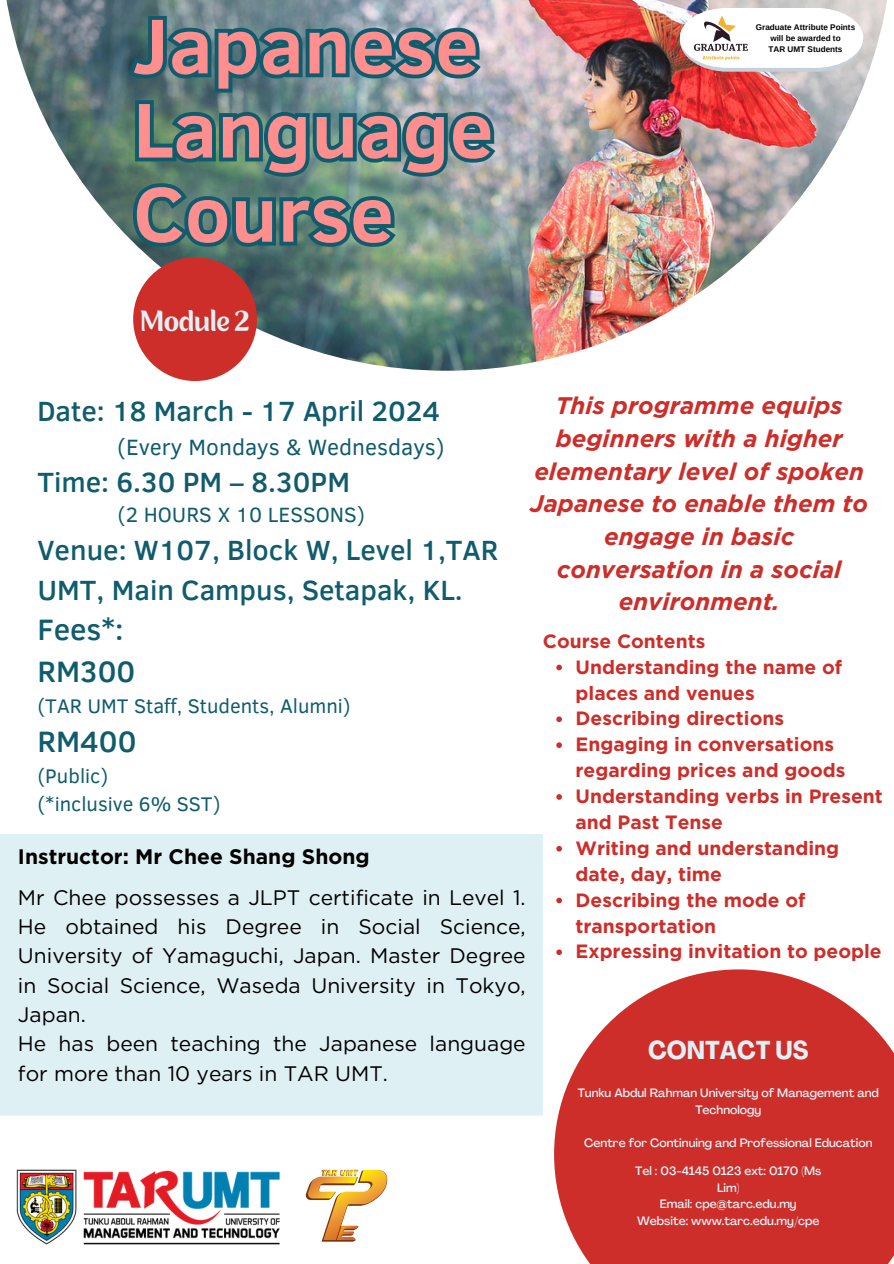
<style>
.page{position:relative;width:894px;height:1264px;background:#fff}
.page>*{position:absolute;margin:0;border:0;box-sizing:border-box;transform-origin:0 0}
.t1{font:700 79.05px/84.2px "Clear Sans";color:#ff8f8f}
.t2{font:500 30.3px/41.7px "Clear Sans";color:#105c6d}
.t3{font:500 28.5px/39.3px "Clear Sans";color:#105c6d}
.t4{font:27px "Para";color:#dff0f4}
.t5{font:700 condensed 25.5px "Agrandir";color:#dff0f4}
.t6{font:italic 700 24px/32.7px "Gotham";color:#cd2e2a;text-align:center}
.t7{font:22.65px "Clear Sans";color:#105c6d}
.t8{font:21.15px "Clear Sans";color:#105c6d}
.t9{font:21px/29.2px "Gotham";color:#000}
.t10{font:700 21px "Gotham";color:#000}
.t11{font:20.25px/28.2px "Clear Sans";color:#105c6d}
.t12{font:700 19.2px/25.8px "Gotham";color:#cd2e2a}
.t13{font:500 12px/16.5px "Agrandir";color:#dff0f4;text-align:center}
.t14{font:700 8.1px "Arimo";color:#000}
</style>
<div class="page">
<img style="left:6px;top:0;width:881px;height:371px">
<div style="left:133px;top:257px;width:124px;height:124px;background:#cd2e2a;border-radius:50%"></div>
<div style="left:0;top:834px;width:542px;height:281px;background:#dff0f4"></div>
<img style="left:305px;top:1169px;width:83px;height:73px">
<img style="left:16px;top:1169px;width:264px;height:76px">
<svg style="left:554px;top:969px;width:339px;height:294px;background:#d34845"></svg>
<svg style="left:772px;top:8px;width:91px;height:64px"></svg>
<img style="left:669px;top:0;width:103px;height:89px">
<img style="left:124px;top:12px;width:376px;height:241px">
<svg style="left:556px;top:664px;width:6px;height:6px"></svg>
<svg style="left:556px;top:716px;width:6px;height:6px"></svg>
<svg style="left:556px;top:742px;width:6px;height:6px"></svg>
<svg style="left:556px;top:794px;width:6px;height:5px"></svg>
<svg style="left:556px;top:845px;width:6px;height:6px"></svg>
<svg style="left:556px;top:897px;width:6px;height:6px"></svg>
<svg style="left:556px;top:949px;width:6px;height:6px"></svg>
<h6 class="t1" style="left:133px;top:0;width:362px">Japanese<br>Language<br>Course</h6>
<h1 class="t4" style="left:140px;top:310px;width:111px">Module 2</h1>
<h4 class="t14" style="left:755px;top:22px;width:101px">Graduate Attribute Points</h4>
<h5 class="t14" style="left:770px;top:33px;width:72px">will be awarded to</h5>
<h6 class="t14" style="left:768px;top:44px;width:75px">TAR UMT Students</h6>
<h6 class="t6" style="left:530px;top:389px;width:339px">This programme equips beginners with a higher elementary level of spoken<br>Japanese to enable them to engage in basic conversation in a social environment.</h6>
<p class="t3" style="left:37px;top:389px;width:404px">Date: 18 March - 17 April 2024</p>
<p class="t7" style="left:117px;top:430px;width:329px">(Every Mondays &amp; Wednesdays)</p>
<p class="t3" style="left:37px;top:460px;width:314px">Time: 6.30 PM – 8.30PM</p>
<p class="t8" style="left:117px;top:499px;width:249px">(2 HOURS X 10 LESSONS)</p>
<p class="t3" style="left:37px;top:529px;width:462px">Venue: W107, Block W, Level 1,TAR<br>UMT, Main Campus, Setapak, KL.</p>
<p class="t2" style="left:37px;top:607px;width:99px">Fees*:<br>RM300</p>
<p class="t11" style="left:37px;top:691px;width:315px">(TAR UMT Staff, Students, Alumni)</p>
<p class="t2" style="left:37px;top:718px;width:101px">RM400</p>
<p class="t11" style="left:37px;top:761px;width:184px">(Public)<br>(*inclusive 6% SST)</p>
<p class="t12" style="left:542px;top:628px;width:164px">Course Contents</p>
<p class="t12" style="left:575px;top:654px;width:268px">Understanding the name of places and venues</p>
<p class="t12" style="left:575px;top:705px;width:210px">Describing directions</p>
<p class="t12" style="left:575px;top:731px;width:271px">Engaging in conversations regarding prices and goods</p>
<h5 class="t12" style="left:575px;top:783px;width:308px">Understanding verbs in Present and Past Tense</h5>
<h6 class="t12" style="left:575px;top:835px;width:265px">Writing and understanding date, day, time</h6>
<p class="t12" style="left:575px;top:886px;width:231px">Describing the mode of transportation</p>
<p class="t12" style="left:575px;top:938px;width:307px">Expressing invitation to people</p>
<h2 class="t10" style="left:18px;top:843px;width:353px">Instructor: Mr Chee Shang Shong</h2>
<p class="t9" style="left:18px;top:882px;width:509px">Mr Chee possesses a JLPT certificate in Level 1.<br>He obtained his Degree in Social Science, University of Yamaguchi, Japan. Master Degree in Social Science, Waseda University in Tokyo, Japan.<br>He has been teaching the Japanese language for more than 10 years in TAR UMT.</p>
<h6 class="t5" style="left:648px;top:1040px;width:162px">CONTACT US</h6>
<h6 class="t13" style="left:577px;top:1085px;width:302px">Tunku Abdul Rahman University of Management and<br>Technology</h6>
<h6 class="t13" style="left:584px;top:1135px;width:290px">Centre for Continuing and Professional Education</h6>
<h6 class="t13" style="left:635px;top:1163px;width:187px">Tel : 03-4145 0123 ext: 0170 (Ms</h6>
<h3 class="t13" style="left:717px;top:1180px;width:24px">Lim)</h3>
<p class="t13" style="left:659px;top:1196px;width:138px">Email: cpe@tarc.edu.my</p>
<p class="t13" style="left:637px;top:1213px;width:184px">Website: www.tarc.edu.my/cpe</p>
</div>
